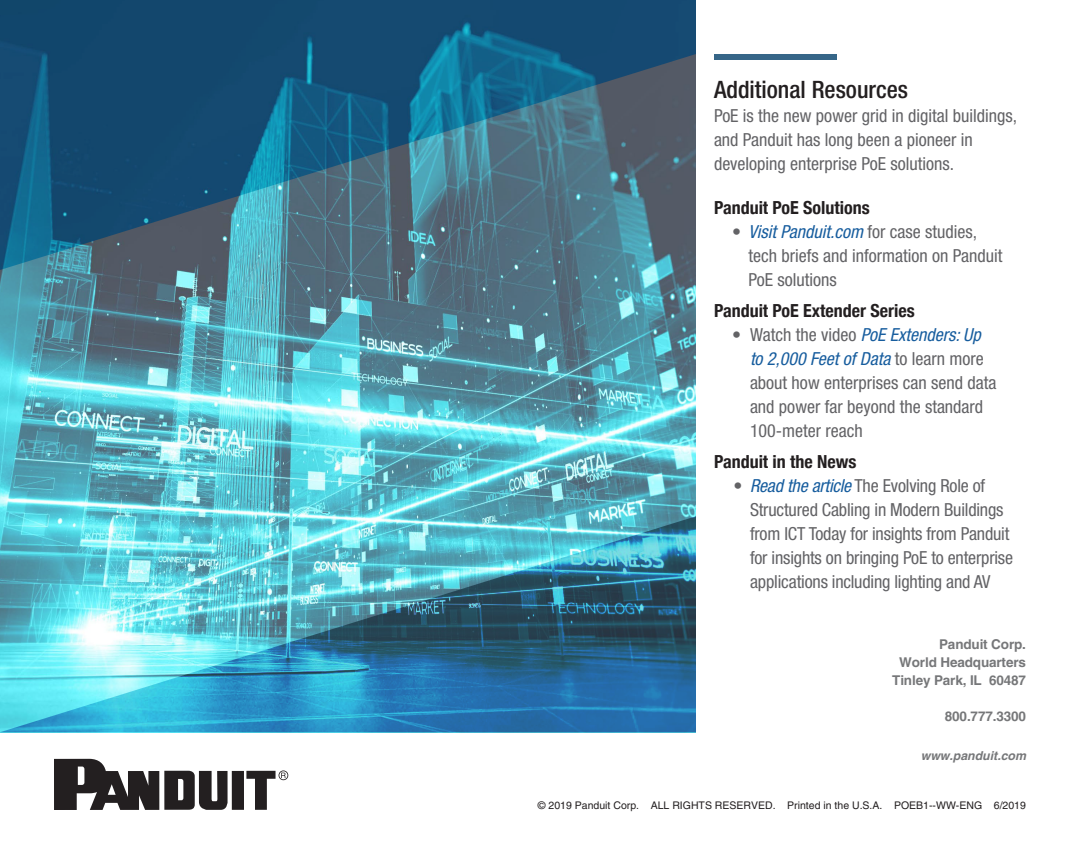
<style>
.page{position:relative;width:1080px;height:864px;background:#fff}
.page>*{position:absolute;margin:0;border:0;box-sizing:border-box;transform-origin:0 0}
.t1{font:500 condensed 24px "Helvetica Neue LT Std";color:#231f20}
.t2{font:condensed 18px/24px "Helvetica Neue LT Std";color:#636366}
.t3{font:700 condensed 18px "Helvetica Neue";color:#231f20}
.t4{font:italic 700 condensed 15px "Helvetica";color:#767779}
.t5{font:700 13.5px/18px "Helvetica";letter-spacing:-.01em;color:#767779;text-align:right}
.t6{font:10.5px "Helvetica";color:#231f20}
.s1{font-style:italic;color:#175d9e}
</style>
<div class="page">
<img style="left:0;top:270px;width:696px;height:246px">
<svg style="left:54px;top:759px;width:234px;height:51px"></svg>
<div style="left:714px;top:54px;width:122px;height:5px;background:#366688"></div>
<svg style="left:0;top:0;width:696px;height:270px;background:#2c607d"></svg>
<svg style="left:0;top:516px;width:696px;height:216px;background:#4ca3bd"></svg>
<h1 class="t1" style="left:714px;top:75px;width:196px">Additional Resources</h1>
<p class="t2" style="left:714px;top:104px;width:305px">PoE is the new power grid in digital buildings, and Panduit has long been a pioneer in developing enterprise PoE solutions.</p>
<p class="t3" style="left:714px;top:193px;width:157px">Panduit PoE Solutions</p>
<p class="t2" style="left:749px;top:220px;width:256px;text-indent:-17px">• <span class="s1">Visit Panduit.com</span> for case studies, tech briefs and information on Panduit<br>PoE solutions</p>
<p class="t3" style="left:714px;top:296px;width:202px">Panduit PoE Extender Series</p>
<p class="t2" style="left:750px;top:323px;width:248px;text-indent:-18px">• Watch the video <span class="s1">PoE Extenders: Up to 2,000 Feet of Data</span> to learn more about how enterprises can send data and power far beyond the standard<br>100-meter reach</p>
<p class="t3" style="left:714px;top:446px;width:144px">Panduit in the News</p>
<p class="t2" style="left:750px;top:473px;width:265px;text-indent:-17px">• <span class="s1">Read the article</span> The Evolving Role of Structured Cabling in Modern Buildings from ICT Today for insights from Panduit for insights on bringing PoE to enterprise applications including lighting and AV</p>
<p class="t5" style="left:892px;top:635px;width:135px">Panduit Corp.<br>World Headquarters<br>Tinley Park, IL 60487</p>
<p class="t5" style="left:945px;top:707px;width:83px">800.777.3300</p>
<p class="t4" style="left:921px;top:748px;width:107px">www.panduit.com</p>
<p class="t6" style="left:538px;top:800px;width:490px">© 2019 Panduit Corp. ALL RIGHTS RESERVED. Printed in the U.S.A. POEB1--WW-ENG 6/2019</p>
</div>
